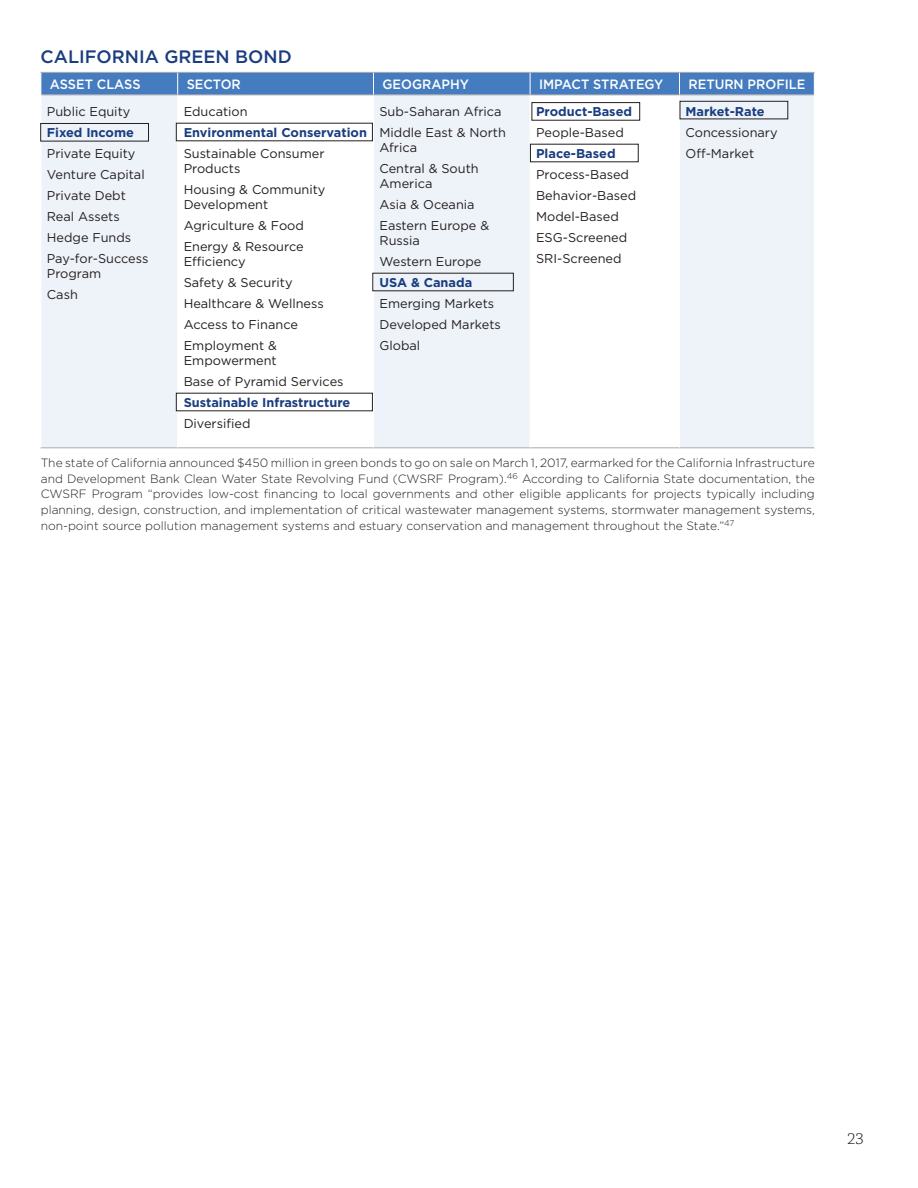
<style>
.page{position:relative;width:918px;height:1188px;background:#fff}
.page>*{position:absolute;margin:0;border:0;box-sizing:border-box;transform-origin:0 0}
.chart_head{font:500 18px "Gotham";color:#1a3d7f}
.t1{font:300 16.5px "Chaparral Pro";color:#231f20}
.chart_heading{font:500 13.5px "Gotham";color:#fff;scale:.95 1}
.chart_text_tight{font:12.75px/15px "Gotham";color:#231f20}
.chart_text_tight-2{font:700 12.75px "Gotham";color:#1a3d7f}
.chart_note{font:300 12px/15.8px "Gotham";color:#231f20;text-align:justify}
</style>
<div class="page">
<svg style="left:41px;top:95px;width:773px;height:353px;fill:#eef3f9"></svg>
<div style="left:40px;top:72px;width:775px;height:23px;background:#457cbf"></div>
<hr style="left:41px;top:94px;width:137px;height:1px;background:#a8a9ad">
<hr style="left:178px;top:94px;width:196px;height:1px;background:#a8a9ad">
<hr style="left:374px;top:94px;width:156px;height:1px;background:#a8a9ad">
<hr style="left:530px;top:94px;width:149px;height:1px;background:#a8a9ad">
<hr style="left:680px;top:94px;width:134px;height:1px;background:#a8a9ad">
<hr style="left:40px;top:447px;width:138px;height:1px;background:#a8a9ad">
<hr style="left:178px;top:447px;width:196px;height:1px;background:#a8a9ad">
<hr style="left:374px;top:447px;width:156px;height:1px;background:#a8a9ad">
<hr style="left:530px;top:447px;width:149px;height:1px;background:#a8a9ad">
<hr style="left:680px;top:447px;width:135px;height:1px;background:#a8a9ad">
<hr style="left:177px;top:95px;width:1px;height:352px;background:#fff">
<hr style="left:373px;top:95px;width:1px;height:352px;background:#fff">
<hr style="left:530px;top:95px;width:1px;height:352px;background:#fff">
<hr style="left:679px;top:95px;width:1px;height:352px;background:#fff">
<div style="left:40px;top:123px;width:109px;height:18px;border:1px solid #231f20"></div>
<div style="left:680px;top:101px;width:108px;height:18px;border:1px solid #231f20"></div>
<div style="left:532px;top:102px;width:108px;height:18px;border:1px solid #231f20"></div>
<p class="chart_head" style="left:40px;top:45px;width:253px">CALIFORNIA GREEN BOND</p>
<p class="chart_heading" style="left:50px;top:76px;width:97px">ASSET CLASS</p>
<p class="chart_heading" style="left:187px;top:76px;width:59px">SECTOR</p>
<p class="chart_heading" style="left:382px;top:76px;width:93px">GEOGRAPHY</p>
<p class="chart_heading" style="left:539px;top:76px;width:132px">IMPACT STRATEGY</p>
<p class="chart_heading" style="left:688px;top:76px;width:125px">RETURN PROFILE</p>
<p class="chart_text_tight" style="left:47px;top:103px;width:85px">Public Equity</p>
<p class="chart_text_tight-2" style="left:47px;top:124px;width:89px">Fixed Income</p>
<p class="chart_text_tight" style="left:47px;top:145px;width:90px">Private Equity</p>
<p class="chart_text_tight" style="left:47px;top:166px;width:99px">Venture Capital</p>
<p class="chart_text_tight" style="left:47px;top:187px;width:80px">Private Debt</p>
<p class="chart_text_tight" style="left:47px;top:208px;width:74px">Real Assets</p>
<p class="chart_text_tight" style="left:47px;top:229px;width:86px">Hedge Funds</p>
<p class="chart_text_tight" style="left:47px;top:250px;width:103px">Pay-for-Success<br>Program</p>
<p class="chart_text_tight" style="left:47px;top:286px;width:32px">Cash</p>
<p class="chart_text_tight" style="left:380px;top:103px;width:124px">Sub-Saharan Africa</p>
<p class="chart_text_tight" style="left:380px;top:124px;width:128px">Middle East &amp; North<br>Africa</p>
<p class="chart_text_tight" style="left:380px;top:160px;width:101px">Central &amp; South<br>America</p>
<p class="chart_text_tight" style="left:380px;top:196px;width:97px">Asia &amp; Oceania</p>
<p class="chart_text_tight" style="left:380px;top:217px;width:111px">Eastern Europe &amp;<br>Russia</p>
<p class="chart_text_tight" style="left:380px;top:253px;width:103px">Western Europe</p>
<p class="chart_text_tight-2" style="left:380px;top:274px;width:94px">USA &amp; Canada</p>
<p class="chart_text_tight" style="left:380px;top:295px;width:116px">Emerging Markets</p>
<p class="chart_text_tight" style="left:380px;top:316px;width:123px">Developed Markets</p>
<p class="chart_text_tight" style="left:380px;top:337px;width:42px">Global</p>
<p class="chart_text_tight" style="left:184px;top:103px;width:65px">Education</p>
<p class="chart_text_tight-2" style="left:184px;top:124px;width:185px">Environmental Conservation</p>
<p class="chart_text_tight" style="left:184px;top:145px;width:142px">Sustainable Consumer<br>Products</p>
<p class="chart_text_tight" style="left:184px;top:181px;width:143px">Housing &amp; Community<br>Development</p>
<p class="chart_text_tight" style="left:184px;top:217px;width:122px">Agriculture &amp; Food</p>
<p class="chart_text_tight" style="left:184px;top:238px;width:121px">Energy &amp; Resource<br>Efficiency</p>
<p class="chart_text_tight" style="left:184px;top:274px;width:110px">Safety &amp; Security</p>
<p class="chart_text_tight" style="left:184px;top:295px;width:142px">Healthcare &amp; Wellness</p>
<p class="chart_text_tight" style="left:184px;top:316px;width:116px">Access to Finance</p>
<p class="chart_text_tight" style="left:184px;top:337px;width:95px">Employment &amp;<br>Empowerment</p>
<p class="chart_text_tight" style="left:184px;top:373px;width:161px">Base of Pyramid Services</p>
<p class="chart_text_tight-2" style="left:184px;top:394px;width:168px">Sustainable Infrastructure</p>
<p class="chart_text_tight" style="left:184px;top:415px;width:68px">Diversified</p>
<p class="chart_text_tight-2" style="left:536px;top:103px;width:98px">Product-Based</p>
<p class="chart_text_tight" style="left:536px;top:124px;width:89px">People-Based</p>
<p class="chart_text_tight-2" style="left:536px;top:145px;width:81px">Place-Based</p>
<p class="chart_text_tight" style="left:536px;top:166px;width:94px">Process-Based</p>
<p class="chart_text_tight" style="left:536px;top:187px;width:102px">Behavior-Based</p>
<p class="chart_text_tight" style="left:536px;top:208px;width:84px">Model-Based</p>
<p class="chart_text_tight" style="left:536px;top:229px;width:93px">ESG-Screened</p>
<p class="chart_text_tight" style="left:536px;top:250px;width:87px">SRI-Screened</p>
<p class="chart_text_tight-2" style="left:686px;top:103px;width:81px">Market-Rate</p>
<p class="chart_text_tight" style="left:686px;top:124px;width:94px">Concessionary</p>
<p class="chart_text_tight" style="left:686px;top:145px;width:70px">Off-Market</p>
<p class="chart_note" style="left:41px;top:454px;width:776px">The state of California announced $450 million in green bonds to go on sale on March 1, 2017, earmarked for the California Infrastructure and Development Bank Clean Water State Revolving Fund (CWSRF Program).<sup>46</sup> According to California State documentation, the CWSRF Program “provides low-cost financing to local governments and other eligible applicants for projects typically including planning, design, construction, and implementation of critical wastewater management systems, stormwater management systems, non-point source pollution management systems and estuary conservation and management throughout the State.”<sup>47</sup></p>
<p class="t1" style="left:847px;top:1130px;width:18px">23</p>
</div>
